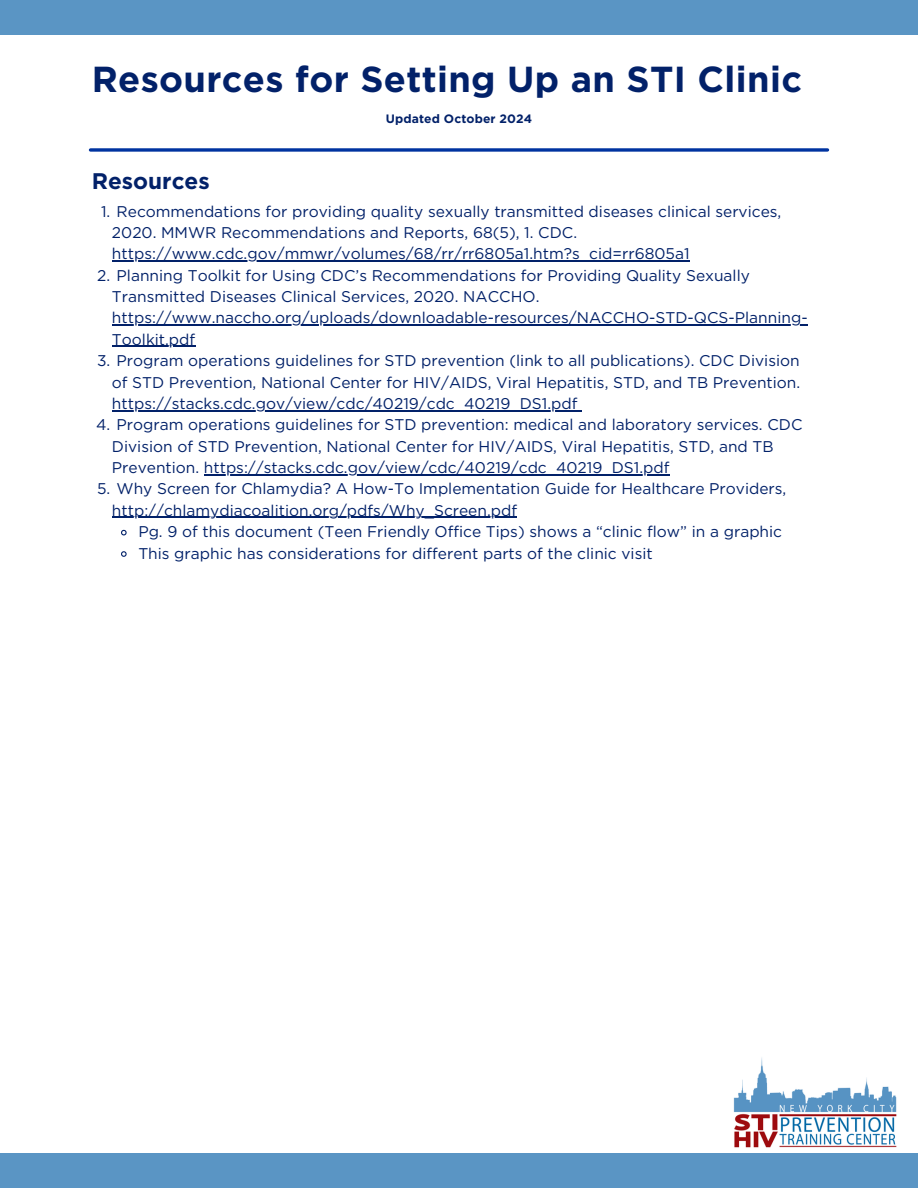
<style>
.page{position:relative;width:918px;height:1188px;background:#fff}
.page>*{position:absolute;margin:0;border:0;box-sizing:border-box;transform-origin:0 0}
.t1{font:700 36.15px "Gotham";letter-spacing:.01em;color:#022169}
.t2{font:700 22.5px "Gotham";color:#022169}
.t3{font:15.45px/21.3px "Gotham";color:#022169}
.t4{font:700 12.15px "Gotham";letter-spacing:.01em;color:#022169}
</style>
<div class="page">
<div style="left:0;top:1153px;width:918px;height:35px;background:#5a95c4"></div>
<div style="left:0;top:0;width:918px;height:35px;background:#5a95c4"></div>
<img style="left:733px;top:1057px;width:164px;height:91px">
<svg style="left:90px;top:148px;width:738px;height:4px;background:#2752ae"></svg>
<hr style="left:112px;top:260px;width:577px;height:2px;background:#022169">
<hr style="left:112px;top:325px;width:695px;height:1px;background:#022169">
<hr style="left:112px;top:346px;width:83px;height:1px;background:#022169">
<hr style="left:112px;top:410px;width:465px;height:1px;background:#022169">
<hr style="left:204px;top:474px;width:465px;height:1px;background:#022169">
<hr style="left:112px;top:517px;width:405px;height:1px;background:#022169">
<svg style="left:121px;top:529px;width:6px;height:7px"></svg>
<svg style="left:121px;top:551px;width:6px;height:6px"></svg>
<p class="t1" style="left:92px;top:57px;width:712px">Resources for Setting Up an STI Clinic</p>
<h2 class="t4" style="left:386px;top:112px;width:148px">Updated October 2024</h2>
<p class="t2" style="left:92px;top:167px;width:120px">Resources</p>
<p class="t3" style="left:112px;top:200px;width:671px;text-indent:-11px">1. Recommendations for providing quality sexually transmitted diseases clinical services,<br>2020. MMWR Recommendations and Reports, 68(5), 1. CDC.</p>
<p class="t3" style="left:112px;top:243px;width:579px">https://www.cdc.gov/mmwr/volumes/68/rr/rr6805a1.htm?s_cid=rr6805a1</p>
<p class="t3" style="left:112px;top:264px;width:640px;text-indent:-15px">2. Planning Toolkit for Using CDC’s Recommendations for Providing Quality Sexually<br>Transmitted Diseases Clinical Services, 2020. NACCHO.</p>
<p class="t3" style="left:112px;top:307px;width:697px">https://www.naccho.org/uploads/downloadable-resources/NACCHO-STD-QCS-Planning-</p>
<p class="t3" style="left:112px;top:329px;width:85px">Toolkit.pdf</p>
<p class="t3" style="left:97px;top:350px;width:704px">3. Program operations guidelines for STD prevention (link to all publications). CDC Division</p>
<p class="t3" style="left:112px;top:371px;width:690px">of STD Prevention, National Center for HIV/AIDS, Viral Hepatitis, STD, and TB Prevention.</p>
<p class="t3" style="left:112px;top:393px;width:467px">https://stacks.cdc.gov/view/cdc/40219/cdc_40219_DS1.pdf</p>
<p class="t3" style="left:112px;top:414px;width:692px;text-indent:-16px">4. Program operations guidelines for STD prevention: medical and laboratory services. CDC<br>Division of STD Prevention, National Center for HIV/AIDS, Viral Hepatitis, STD, and TB<br>Prevention. https://stacks.cdc.gov/view/cdc/40219/cdc_40219_DS1.pdf</p>
<p class="t3" style="left:112px;top:478px;width:676px;text-indent:-15px">5. Why Screen for Chlamydia? A How-To Implementation Guide for Healthcare Providers, http://chlamydiacoalition.org/pdfs/Why_Screen.pdf</p>
<p class="t3" style="left:138px;top:521px;width:645px">Pg. 9 of this document (Teen Friendly Office Tips) shows a “clinic flow” in a graphic<br>This graphic has considerations for different parts of the clinic visit</p>
</div>
